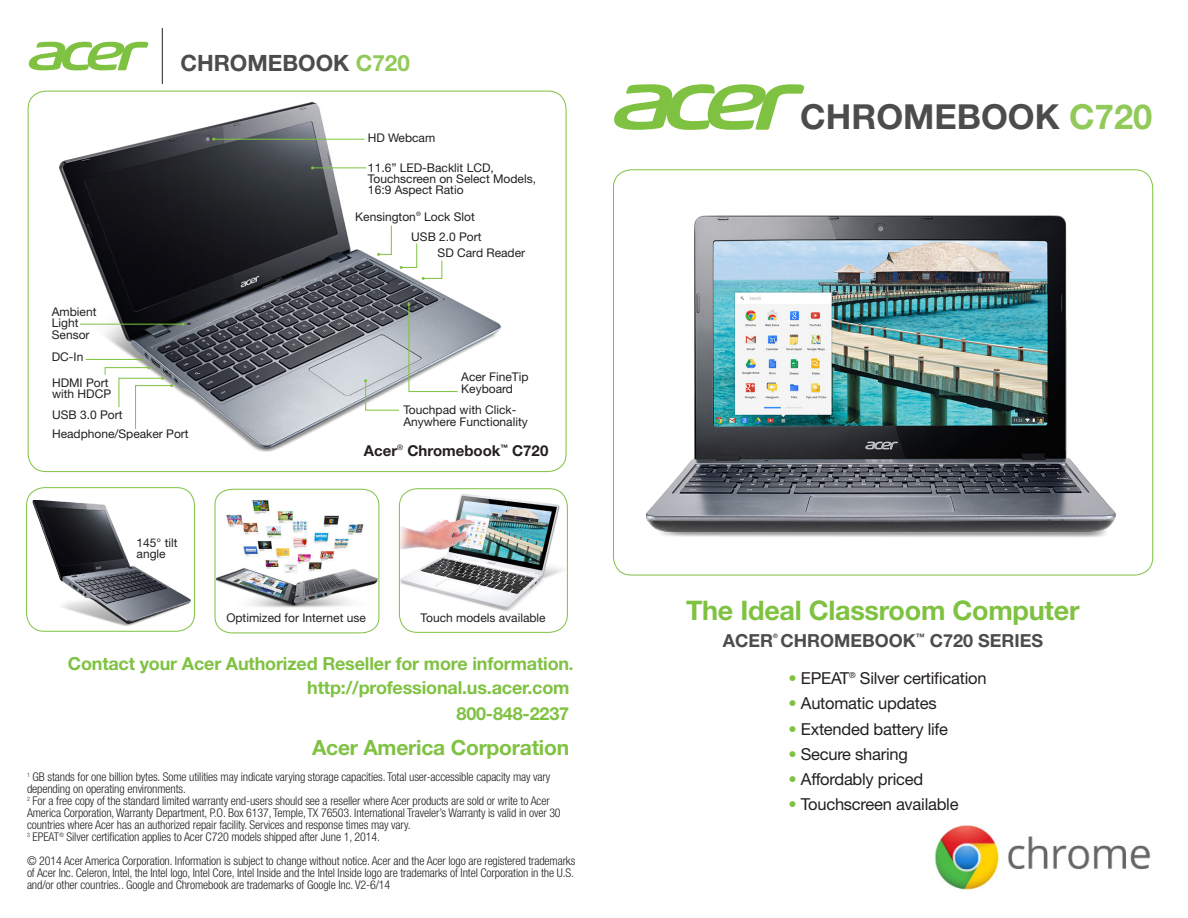
<style>
.page{position:relative;width:1188px;height:918px;background:#fff}
.page>*{position:absolute;margin:0;border:0;box-sizing:border-box;transform-origin:0 0}
.t1{font:700 34.5px "Helvetica Neue LT Std";color:#4b4c4d}
.t2{font:700 27px "Helvetica Neue LT Std";letter-spacing:-.01em;color:#7fc241}
.t3{font:700 22.5px "Helvetica Neue LT Std";color:#4b4c4d}
.t4{font:700 21px "Helvetica Neue LT Std";letter-spacing:-.01em;color:#7fc241}
.t5{font:700 18px "Helvetica Neue LT Std";letter-spacing:-.01em;color:#7fc241}
.t6{font:700 18px "Helvetica Neue LT Std";color:#4b4c4d}
.t7{font:16.5px "Helvetica Neue LT Std";letter-spacing:-.015em;color:#231f20}
.t8{font:700 15px "Helvetica Neue LT Std";color:#231f20}
.t9{font:300 condensed 12px/12px "Helvetica Neue LT Std";letter-spacing:-.01em;color:#231f20}
.t10{font:12px/12px "Helvetica Neue LT Std";color:#231f20}
.t11{font:700 6px "Helvetica Neue LT Std";color:#4b4c4d}
.s1{color:#91ca59}
.s2{font-size:16.5px}
.s3{color:#7fc241}
</style>
<div class="page">
<svg style="left:614px;top:84px;width:190px;height:46px"></svg>
<img style="left:41px;top:91px;width:461px;height:361px">
<svg style="left:214px;top:489px;width:166px;height:145px"></svg>
<img style="left:399px;top:490px;width:168px;height:121px">
<div style="left:399px;top:488px;width:169px;height:145px;border:1px solid #7fc241;border-radius:18px"></div>
<svg style="left:28px;top:42px;width:120px;height:28px"></svg>
<hr style="left:162px;top:28px;width:1px;height:56px;background:#231f20">
<svg style="left:364px;top:379px;width:36px;height:32px"></svg>
<hr style="left:313px;top:167px;width:53px;height:1px;background:#7fc241">
<hr style="left:80px;top:324px;width:103px;height:1px;background:#7fc241">
<img style="left:647px;top:215px;width:469px;height:322px">
<hr style="left:86px;top:359px;width:54px;height:1px;background:#7fc241">
<hr style="left:214px;top:139px;width:150px;height:1px;background:#7fc241">
<svg style="left:377px;top:225px;width:15px;height:31px"></svg>
<img style="left:27px;top:488px;width:168px;height:143px">
<div style="left:26px;top:487px;width:169px;height:145px;border:1px solid #7fc241;border-radius:18px"></div>
<img style="left:935px;top:825px;width:216px;height:65px">
<svg style="left:407px;top:303px;width:51px;height:89px"></svg>
<svg style="left:400px;top:243px;width:43px;height:37px"></svg>
<svg style="left:104px;top:358px;width:69px;height:72px"></svg>
<p class="t3" style="left:180px;top:49px;width:231px">CHROMEBOOK <span class="s1">C720</span></p>
<p class="t10" style="left:368px;top:132px;width:69px">HD Webcam</p>
<p class="t10" style="left:368px;top:161px;width:127px">11.6” LED-Backlit LCD,</p>
<p class="t10" style="left:368px;top:173px;width:170px">Touchscreen on Select Models,</p>
<p class="t10" style="left:368px;top:184px;width:97px">16:9 Aspect Ratio</p>
<p class="t10" style="left:52px;top:305px;width:46px">Ambient</p>
<p class="t10" style="left:52px;top:317px;width:28px">Light</p>
<p class="t10" style="left:52px;top:328px;width:39px">Sensor</p>
<p class="t10" style="left:52px;top:350px;width:33px">DC-In</p>
<p class="t10" style="left:52px;top:376px;width:58px">HDMI Port</p>
<p class="t10" style="left:52px;top:388px;width:61px">with HDCP</p>
<p class="t10" style="left:52px;top:408px;width:72px">USB 3.0 Port</p>
<p class="t10" style="left:52px;top:428px;width:138px">Headphone/Speaker Port</p>
<p class="t10" style="left:137px;top:536px;width:43px">145° tilt</p>
<p class="t10" style="left:137px;top:548px;width:31px">angle</p>
<p class="t10" style="left:355px;top:211px;width:121px">Kensington<sup>®</sup> Lock Slot</p>
<p class="t10" style="left:438px;top:247px;width:89px">SD Card Reader</p>
<p class="t10" style="left:411px;top:230px;width:72px">USB 2.0 Port</p>
<p class="t10" style="left:461px;top:371px;width:69px">Acer FineTip<br>Keyboard</p>
<p class="t10" style="left:403px;top:403px;width:126px">Touchpad with Click-<br>Anywhere Functionality</p>
<p class="t8" style="left:364px;top:442px;width:186px">Acer<sup>®</sup> Chromebook<sup>™</sup> C720</p>
<p class="t10" style="left:226px;top:612px;width:141px">Optimized for Internet use</p>
<p class="t10" style="left:421px;top:611px;width:127px">Touch models available</p>
<p class="t5" style="left:68px;top:652px;width:507px">Contact your Acer Authorized Reseller for more information<span class="s2">.</span></p>
<p class="t5" style="left:307px;top:676px;width:264px">http://professional.us.acer.com</p>
<p class="t5" style="left:457px;top:702px;width:114px">800-848-2237</p>
<p class="t4" style="left:312px;top:735px;width:259px">Acer America Corporation</p>
<p class="t9" style="left:27px;top:771px;width:525px"><sup>1</sup> GB stands for one billion bytes. Some utilities may indicate varying storage capacities. Total user-accessible capacity may vary depending on operating environments.</p>
<p class="t9" style="left:27px;top:795px;width:535px"><sup>2</sup> For a free copy of the standard limited warranty end-users should see a reseller where Acer products are sold or write to Acer<br>America Corporation, Warranty Department, P.O. Box 6137, Temple, TX 76503. International Traveler’s Warranty is valid in over 30 countries where Acer has an authorized repair facility. Services and response times may vary.</p>
<p class="t9" style="left:27px;top:831px;width:354px"><sup>3</sup> EPEAT<sup>®</sup> Silver certification applies to Acer C720 models shipped after June 1, 2014.</p>
<p class="t9" style="left:27px;top:855px;width:550px;text-align:justify">© 2014 Acer America Corporation. Information is subject to change without notice. Acer and the Acer logo are registered trademarks of Acer Inc. Celeron, Intel, the Intel logo, Intel Core, Intel Inside and the Intel Inside logo are trademarks of Intel Corporation in the U.S. and/or other countries.. Google and Chromebook are trademarks of Google Inc. V2-6/14</p>
<p class="t1" style="left:800px;top:96px;width:354px">CHROMEBOOK <span class="s1">C720</span></p>
<p class="t2" style="left:686px;top:593px;width:395px">The Ideal Classroom Computer</p>
<p class="t11" style="left:773px;top:632px;width:6px">®</p>
<p class="t6" style="left:723px;top:630px;width:322px">ACER CHROMEBOOK<sup>™</sup> C720 SERIES</p>
<p class="t7" style="left:788px;top:668px;width:200px"><span class="s3">•</span> EPEAT<sup>®</sup> Silver certification</p>
<p class="t7" style="left:788px;top:694px;width:150px"><span class="s3">•</span> Automatic updates</p>
<p class="t7" style="left:788px;top:719px;width:161px"><span class="s3">•</span> Extended battery life</p>
<p class="t7" style="left:788px;top:744px;width:121px"><span class="s3">•</span> Secure sharing</p>
<p class="t7" style="left:788px;top:769px;width:136px"><span class="s3">•</span> Affordably priced</p>
<p class="t7" style="left:788px;top:794px;width:172px"><span class="s3">•</span> Touchscreen available</p>
</div>
